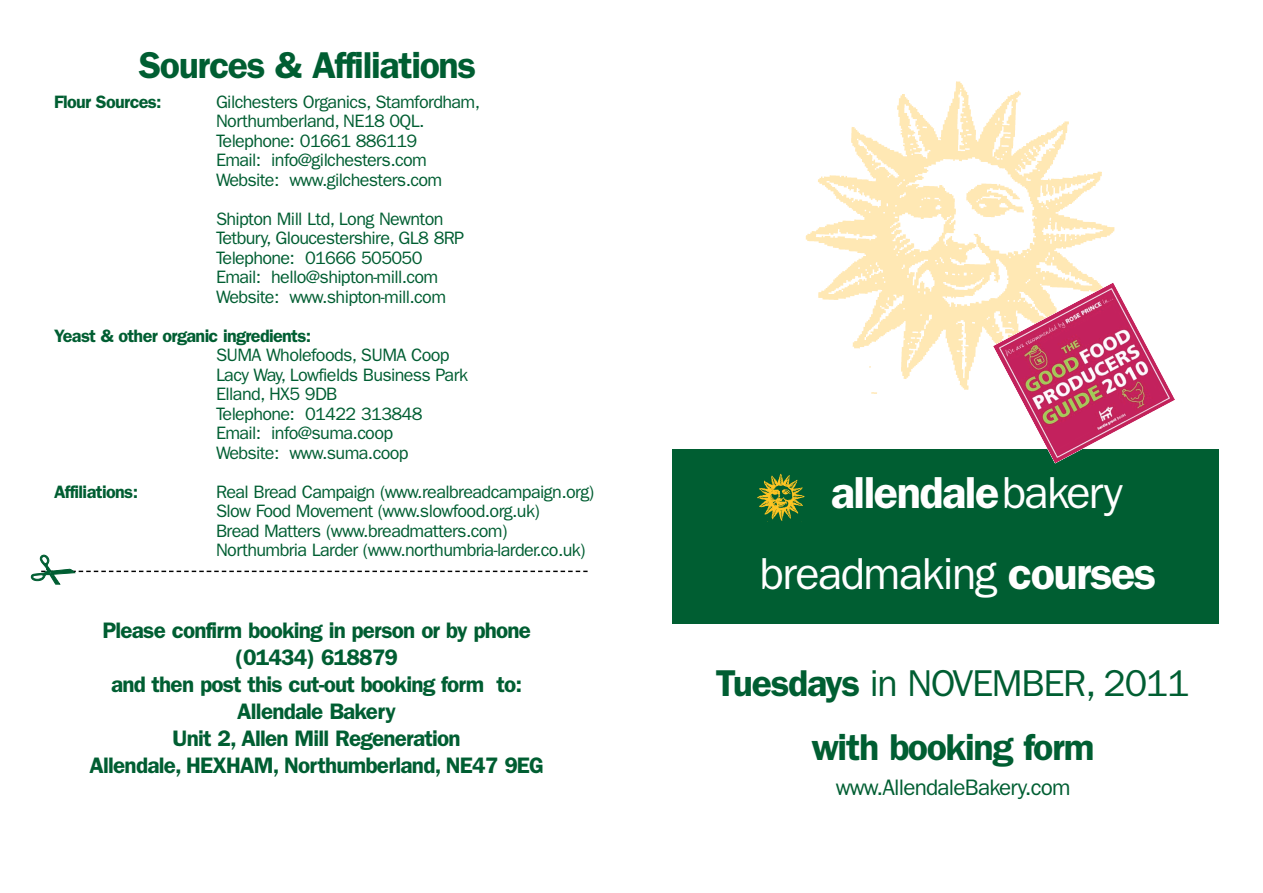
<style>
.page{position:relative;width:1263px;height:893px;background:#fff}
.page>*{position:absolute;margin:0;border:0;box-sizing:border-box;transform-origin:0 0}
.t1{font:45px/81.2px "Franklin Gothic";color:#fff}
.t2{font:600 37.5px/63.9px "Franklin Gothic";letter-spacing:-.035em;color:#005e32;text-align:center}
.t3{font:600 22.5px/27px "Franklin Gothic";letter-spacing:-.035em;color:#005e32;text-align:center}
.t4{font:22.5px "Franklin Gothic";letter-spacing:-.035em;color:#005e32}
.t5{font:18px/19.5px "Franklin Gothic";letter-spacing:-.04em;color:#005e32}
.t6{font:600 18px "Franklin Gothic";letter-spacing:-.04em;color:#005e32}
.s1{font-weight:600}
.s2{font-weight:400}
</style>
<div class="page">
<img style="left:805px;top:81px;width:310px;height:313px">
<div style="left:673px;top:449px;width:546px;height:89px;background:#005e32"></div>
<div style="left:673px;top:535px;width:546px;height:89px;background:#005e32"></div>
<img style="left:757px;top:473px;width:48px;height:49px">
<svg style="left:993px;top:282px;width:182px;height:181px"></svg>
<img style="left:1113px;top:282px;width:25px;height:47px">
<svg style="left:41px;top:570px;width:547px;height:3px"></svg>
<h2 class="t2" style="left:139px;top:36px;width:339px">Sources &amp; Affiliations</h2>
<p class="t6" style="left:54px;top:95px;width:109px">Flour Sources:</p>
<p class="t5" style="left:216px;top:93px;width:266px">G ilc h e s te rs Organics, S ta m fo rd h a m ,<br>N o rth u m b e rla n d , NE18 0QL.<br>Telephone: 01661 886119<br>Email: info@gilchesters.com<br>Website: www.g ilc h e s te rs .c o m</p>
<p class="t5" style="left:216px;top:210px;width:250px">Shipton Mill Ltd, Long New n to n<br>Te tb u ry, G lo u c e s te rs h ire , GL8 8RP<br>Telephone: 01666 505050<br>Email: hello@shipton-mill.com<br>Website: www.s h ip to n -m ill.c o m</p>
<p class="t6" style="left:54px;top:329px;width:259px">Yeast &amp; other organic ingredients:</p>
<p class="t5" style="left:216px;top:347px;width:253px">SUMA Wholefoods, SUMA Coop<br>Lacy Way, Lowfields Business Pa rk<br>E lla n d , HX5 9DB<br>Telephone: 01422 313848<br>Email: info@suma.coop<br>Website: www.s u m a .c o o p</p>
<p class="t6" style="left:54px;top:485px;width:86px">A ffilia tio n s :</p>
<p class="t5" style="left:216px;top:483px;width:380px">Real Bread Campaign (www.re a lb re a d c a m p a ig n .o rg )<br>Slow Food Movement (www.s lo w fo o d .o rg.u k )<br>Bread Matters (www.b re a d m a tte rs .c o m )<br>N o rthumbria Larder (www.n o rth u m b ria -la rd e r.c o .u k )</p>
<p class="t3" style="left:89px;top:618px;width:456px">Please confirm booking in person or by phone (01434) 618879<br>and then post this cut-out booking form to:<br>Allendale Bake ry<br>Unit 2, Allen Mill Regeneration<br>A lle n d a le , H E X H A M , N o rth u m b e rla n d , NE47 9EG</p>
<h1 class="t1" style="left:760px;top:456px;width:398px;text-indent:71px"><span class="s1">a lle n d a le</span>b a ke ry b re a d m a k in g <span class="s1">c o u rs e s</span></h1>
<h2 class="t2" style="left:716px;top:655px;width:475px">Tu e s d ay s <span class="s2">in NOV E M B E R , 2 0 1 1 </span>with booking form</h2>
<p class="t4" style="left:836px;top:779px;width:236px">w w w.A lle n d a le B a ke ry.c o m</p>
</div>
